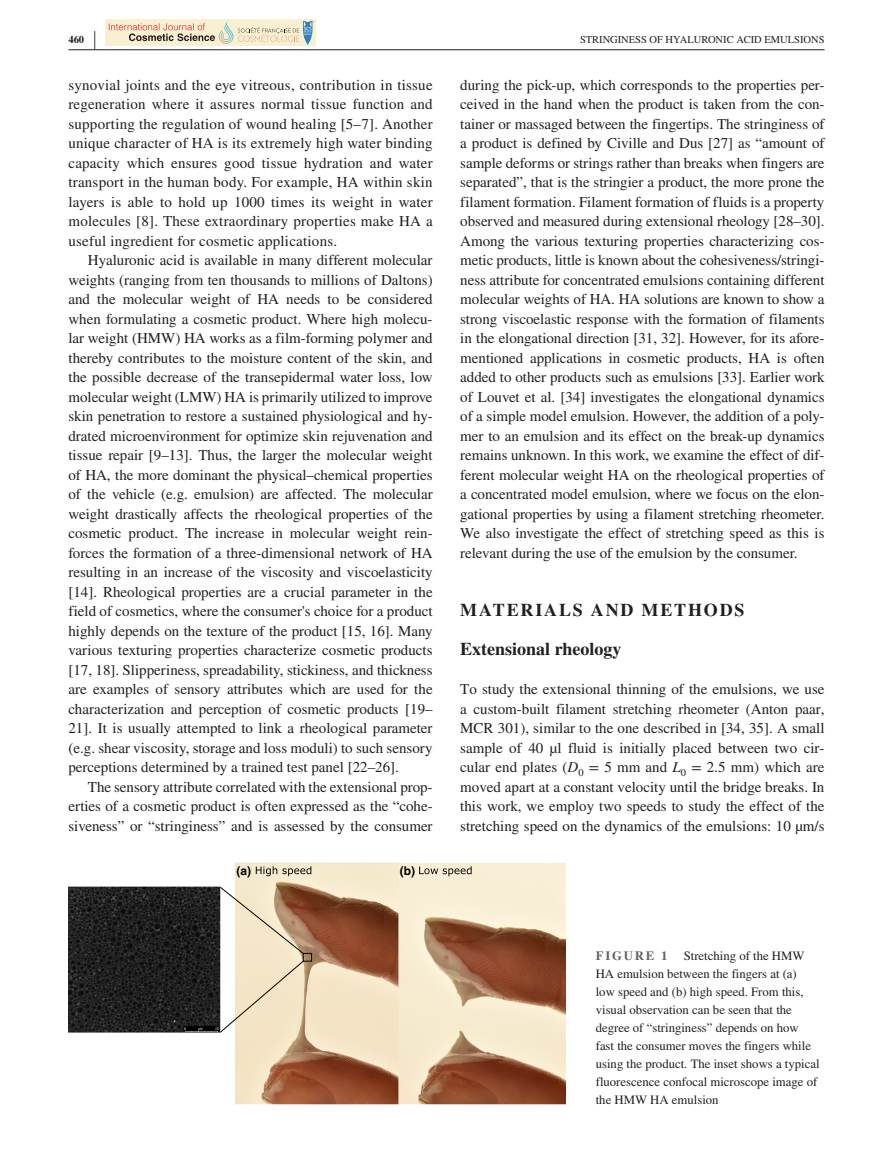
<style>
.page{position:relative;width:893px;height:1174px;background:#fff}
.page>*{position:absolute;margin:0;border:0;box-sizing:border-box;transform-origin:0 0}
.t1{font:700 25.95px "STIX";color:#231f20;scale:.36 1}
.t2{font:700 18px/39px "STIX";color:#231f20}
.t3{font:15px/19.5px "STIX";color:#231f20;text-align:justify}
.t4{font:12.75px/18px "STIX";color:#231f20}
.t5{font:700 12.75px "STIX";letter-spacing:.14em;color:#636366}
.t6{font:700 12px "Helvetica";color:#000}
.t7{font:10.5px "STIX";color:#231f20}
.t8{font:700 10.5px "STIX";color:#231f20}
.s1{font-style:italic}
</style>
<div class="page">
<hr style="left:68px;top:49px;width:756px;height:1px;background:#231f20">
<img style="left:106px;top:20px;width:209px;height:25px">
<svg style="left:109px;top:21px;width:191px;height:23px;background:#e5d7bc"></svg>
<img style="left:68px;top:863px;width:498px;height:241px">
<div style="left:303px;top:953px;width:9px;height:8px;border:1px solid #000"></div>
<svg style="left:220px;top:960px;width:84px;height:72px"></svg>
<svg style="left:220px;top:886px;width:84px;height:68px"></svg>
<svg style="left:419px;top:866px;width:53px;height:10px"></svg>
<svg style="left:256px;top:866px;width:55px;height:10px"></svg>
<p class="t8" style="left:68px;top:33px;width:17px">460</p>
<h1 class="t1" style="left:94px;top:25px;width:7px">|</h1>
<p class="t7" style="left:580px;top:32px;width:246px">STRINGINESS OF HYALURONIC ACID EMULSIONS</p>
<p class="t3" style="left:68px;top:76px;width:366px">synovial joints and the eye vitreous, contribution in tissue regeneration where it assures normal tissue function and supporting the regulation of wound healing [5–7]. Another unique character of HA is its extremely high water binding capacity which ensures good tissue hydration and water transport in the human body. For example, HA within skin layers is able to hold up 1000 times its weight in water molecules [8]. These extraordinary properties make HA a useful ingredient for cosmetic applications.</p>
<p class="t3" style="left:68px;top:251px;width:366px;text-indent:20px">Hyaluronic acid is available in many different molecular weights (ranging from ten thousands to millions of Daltons) and the molecular weight of HA needs to be considered when formulating a cosmetic product. Where high molecu&shy;lar weight (HMW) HA works as a film-forming polymer and thereby contributes to the moisture content of the skin, and the possible decrease of the transepidermal water loss, low molecular weight (LMW) HA is primarily utilized to improve skin penetration to restore a sustained physiological and hy&shy;drated microenvironment for optimize skin rejuvenation and tissue repair [9–13]. Thus, the larger the molecular weight of HA, the more dominant the physical–chemical properties of the vehicle (e.g. emulsion) are affected. The molecular weight drastically affects the rheological properties of the cosmetic product. The increase in molecular weight rein&shy;forces the formation of a three-dimensional network of HA resulting in an increase of the viscosity and viscoelasticity [14]. Rheological properties are a crucial parameter in the field of cosmetics, where the consumer's choice for a product highly depends on the texture of the product [15, 16]. Many various texturing properties characterize cosmetic products [17, 18]. Slipperiness, spreadability, stickiness, and thickness are examples of sensory attributes which are used for the characterization and perception of cosmetic products [19– 21]. It is usually attempted to link a rheological parameter (e.g. shear viscosity, storage and loss moduli) to such sensory perceptions determined by a trained test panel [22–26].</p>
<p class="t3" style="left:68px;top:778px;width:366px;text-indent:20px">The sensory attribute correlated with the extensional prop&shy;erties of a cosmetic product is often expressed as the “cohe&shy;siveness” or “stringiness” and is assessed by the consumer</p>
<p class="t3" style="left:460px;top:76px;width:366px">during the pick-up, which corresponds to the properties per&shy;ceived in the hand when the product is taken from the con&shy;tainer or massaged between the fingertips. The stringiness of a product is defined by Civille and Dus [27] as “amount of sample deforms or strings rather than breaks when fingers are separated”, that is the stringier a product, the more prone the filament formation. Filament formation of fluids is a property observed and measured during extensional rheology [28–30].<br>Among the various texturing properties characterizing cos&shy;metic products, little is known about the cohesiveness/stringi&shy;ness attribute for concentrated emulsions containing different molecular weights of HA. HA solutions are known to show a strong viscoelastic response with the formation of filaments in the elongational direction [31, 32]. However, for its afore&shy;mentioned applications in cosmetic products, HA is often added to other products such as emulsions [33]. Earlier work of Louvet et al. [34] investigates the elongational dynamics of a simple model emulsion. However, the addition of a poly&shy;mer to an emulsion and its effect on the break-up dynamics remains unknown. In this work, we examine the effect of dif&shy;ferent molecular weight HA on the rheological properties of a concentrated model emulsion, where we focus on the elon&shy;gational properties by using a filament stretching rheometer.<br>We also investigate the effect of stretching speed as this is relevant during the use of the emulsion by the consumer.</p>
<p class="t2" style="left:460px;top:590px;width:286px">MATERIALS AND METHODS<br>Extensional rheology</p>
<p class="t3" style="left:460px;top:680px;width:366px">To study the extensional thinning of the emulsions, we use a custom-built filament stretching rheometer (Anton paar, MCR 301), similar to the one described in [34, 35]. A small sample of 40 µl fluid is initially placed between two cir&shy;cular end plates (<span class="s1">D</span><sub>0</sub> = 5 mm and <span class="s1">L</span><sub>0</sub> = 2.5 mm) which are moved apart at a constant velocity until the bridge breaks. In this work, we employ two speeds to study the effect of the stretching speed on the dynamics of the emulsions: 10 µm/s</p>
<p class="t6" style="left:236px;top:863px;width:16px">(a)</p>
<p class="t6" style="left:400px;top:863px;width:17px">(b)</p>
<p class="t5" style="left:596px;top:948px;width:73px">FIGURE 1</p>
<p class="t4" style="left:596px;top:947px;width:225px;text-indent:88px">Stretching of the HMW HA emulsion between the fingers at (a)<br>low speed and (b) high speed. From this, visual observation can be seen that the degree of “stringiness” depends on how fast the consumer moves the fingers while using the product. The inset shows a typical fluorescence confocal microscope image of the HMW HA emulsion</p>
</div>
